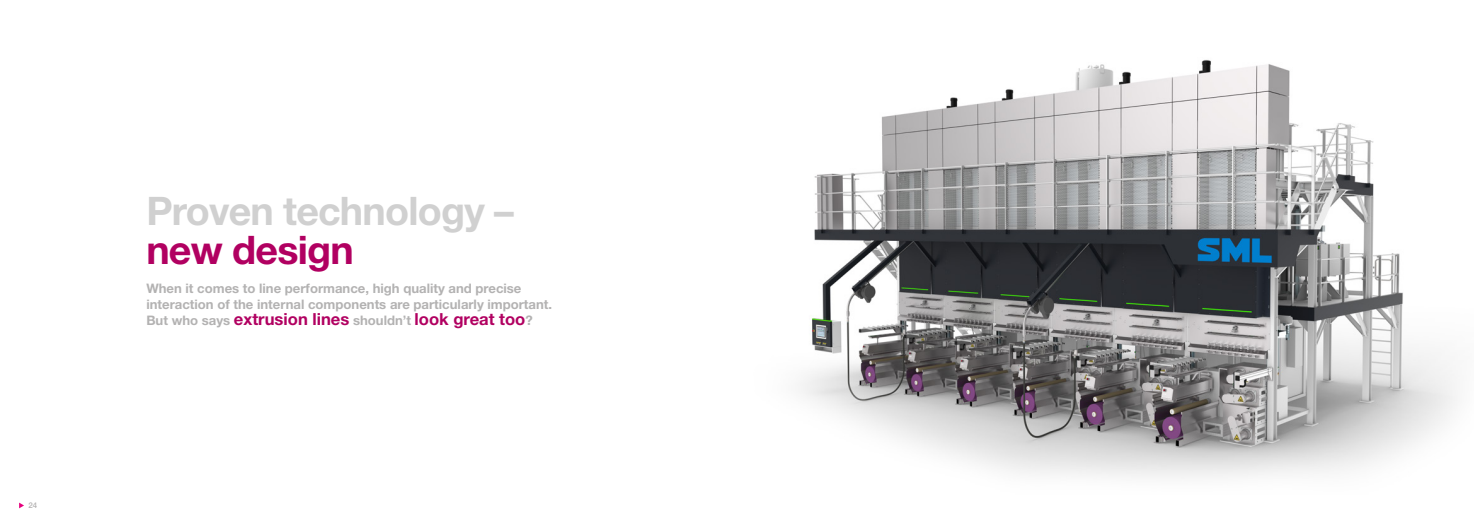
<style>
.page{position:relative;width:1474px;height:521px;background:#fff}
.page>*{position:absolute;margin:0;border:0;box-sizing:border-box;transform-origin:0 0}
.t1{font:700 39.38px "Helvetica Neue LT Std";letter-spacing:-.02em;color:#d0d0d0}
.t2{font:700 39.38px "Helvetica Neue LT Std";letter-spacing:-.02em;color:#b10061}
.t3{font:700 16.62px "Helvetica Neue LT Std";color:#b10061}
.t4{font:700 13.12px/15.8px "Helvetica Neue LT Std";color:#b3b2b2}
.t5{font:500 7.88px "Helvetica Neue LT Std";color:#b3b2b2}
.s1{font-size:13.12px;color:#b3b2b2}
</style>
<div class="page">
<svg style="left:19px;top:502px;width:5px;height:6px"></svg>
<img style="left:800px;top:59px;width:657px;height:419px">
<p class="t5" style="left:28px;top:501px;width:10px">24</p>
<h1 class="t1" style="left:146px;top:186px;width:369px">Proven technology –</h1>
<h1 class="t2" style="left:146px;top:225px;width:209px">new design</h1>
<p class="t4" style="left:146px;top:280px;width:407px">When it comes to line performance, high quality and precise interaction of the internal components are particularly important.</p>
<p class="t3" style="left:146px;top:308px;width:388px"><span class="s1">But who says</span> extrusion lines <span class="s1">shouldn’t</span> look great too<span class="s1">?</span></p>
</div>
